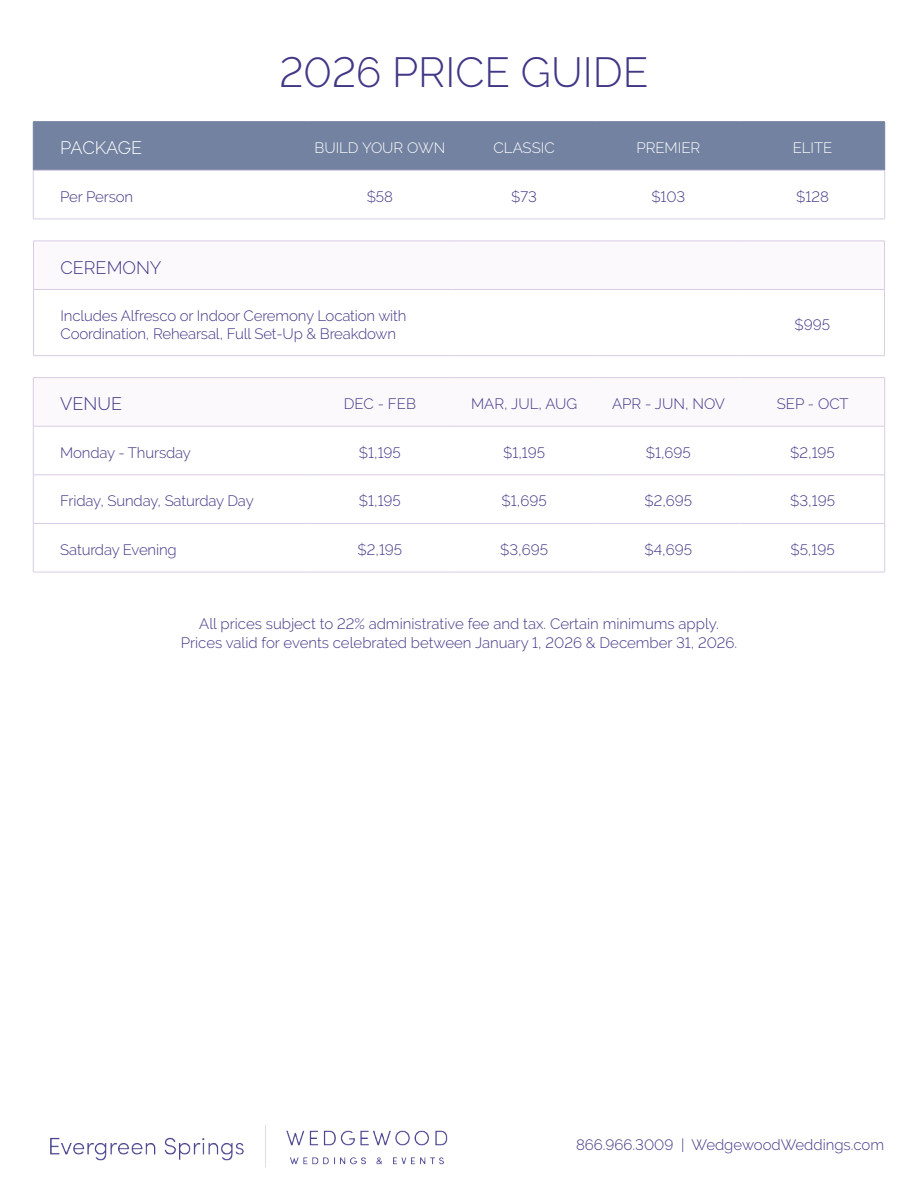
<style>
.page{position:relative;width:918px;height:1188px;background:#fff}
.page>*{position:absolute;margin:0;border:0;box-sizing:border-box;transform-origin:0 0}
.t1{font:300 42px "Raleway";color:#403786}
.t2{font:300 18px "Raleway";color:#403786}
.t3{font:300 18px "Raleway";letter-spacing:-.025em;color:#fff}
.t4{font:300 15px/18px "Raleway";letter-spacing:-.005em;color:#403786}
.t5{font:300 15px "Raleway";color:#fff}
</style>
<div class="page">
<svg style="left:33px;top:218px;width:852px;height:354px"></svg>
<div style="left:34px;top:122px;width:850px;height:48px;background:#7282a0"></div>
<hr style="left:33px;top:170px;width:275px;height:1px;background:#d8cce4">
<hr style="left:308px;top:170px;width:144px;height:1px;background:#d8cce4">
<hr style="left:452px;top:170px;width:144px;height:1px;background:#d8cce4">
<hr style="left:596px;top:170px;width:144px;height:1px;background:#d8cce4">
<hr style="left:740px;top:170px;width:145px;height:1px;background:#d8cce4">
<hr style="left:33px;top:170px;width:1px;height:49px;background:#d8cce4">
<hr style="left:884px;top:170px;width:1px;height:49px;background:#d8cce4">
<hr style="left:33px;top:219px;width:275px;height:1px;background:#d8cce4">
<hr style="left:308px;top:219px;width:144px;height:1px;background:#d8cce4">
<hr style="left:452px;top:219px;width:144px;height:1px;background:#d8cce4">
<hr style="left:596px;top:219px;width:144px;height:1px;background:#d8cce4">
<hr style="left:740px;top:219px;width:145px;height:1px;background:#d8cce4">
<hr style="left:33px;top:121px;width:275px;height:1px;background:#7282a0">
<hr style="left:33px;top:122px;width:1px;height:48px;background:#7282a0">
<hr style="left:308px;top:121px;width:144px;height:1px;background:#7282a0">
<hr style="left:452px;top:121px;width:144px;height:1px;background:#7282a0">
<hr style="left:596px;top:121px;width:144px;height:1px;background:#7282a0">
<hr style="left:740px;top:121px;width:145px;height:1px;background:#7282a0">
<hr style="left:884px;top:122px;width:1px;height:48px;background:#7282a0">
<svg style="left:34px;top:242px;width:850px;height:47px"></svg>
<hr style="left:33px;top:289px;width:419px;height:1px;background:#d8cce4">
<hr style="left:452px;top:289px;width:144px;height:1px;background:#d8cce4">
<hr style="left:596px;top:289px;width:144px;height:1px;background:#d8cce4">
<hr style="left:740px;top:289px;width:145px;height:1px;background:#d8cce4">
<hr style="left:33px;top:241px;width:419px;height:1px;background:#d8cce4">
<hr style="left:33px;top:241px;width:1px;height:48px;background:#d8cce4">
<hr style="left:452px;top:241px;width:144px;height:1px;background:#d8cce4">
<hr style="left:596px;top:241px;width:144px;height:1px;background:#d8cce4">
<hr style="left:740px;top:241px;width:145px;height:1px;background:#d8cce4">
<hr style="left:884px;top:241px;width:1px;height:48px;background:#d8cce4">
<hr style="left:33px;top:290px;width:1px;height:65px;background:#d8cce4">
<hr style="left:884px;top:290px;width:1px;height:65px;background:#d8cce4">
<hr style="left:33px;top:355px;width:419px;height:1px;background:#d8cce4">
<hr style="left:452px;top:355px;width:144px;height:1px;background:#d8cce4">
<hr style="left:596px;top:355px;width:144px;height:1px;background:#d8cce4">
<hr style="left:740px;top:355px;width:145px;height:1px;background:#d8cce4">
<svg style="left:34px;top:378px;width:850px;height:48px"></svg>
<hr style="left:33px;top:426px;width:1px;height:49px;background:#d8cce4">
<hr style="left:884px;top:426px;width:1px;height:49px;background:#d8cce4">
<hr style="left:33px;top:475px;width:1px;height:48px;background:#d8cce4">
<hr style="left:884px;top:475px;width:1px;height:48px;background:#d8cce4">
<hr style="left:33px;top:524px;width:1px;height:48px;background:#d8cce4">
<hr style="left:884px;top:524px;width:1px;height:48px;background:#d8cce4">
<hr style="left:33px;top:572px;width:275px;height:1px;background:#d8cce4">
<hr style="left:33px;top:475px;width:275px;height:1px;background:#d8cce4">
<hr style="left:33px;top:523px;width:275px;height:1px;background:#d8cce4">
<hr style="left:308px;top:572px;width:144px;height:1px;background:#d8cce4">
<hr style="left:452px;top:572px;width:144px;height:1px;background:#d8cce4">
<hr style="left:596px;top:572px;width:144px;height:1px;background:#d8cce4">
<hr style="left:740px;top:572px;width:145px;height:1px;background:#d8cce4">
<hr style="left:33px;top:377px;width:275px;height:1px;background:#d8cce4">
<hr style="left:33px;top:378px;width:1px;height:48px;background:#d8cce4">
<hr style="left:308px;top:377px;width:144px;height:1px;background:#d8cce4">
<hr style="left:452px;top:377px;width:144px;height:1px;background:#d8cce4">
<hr style="left:596px;top:377px;width:144px;height:1px;background:#d8cce4">
<hr style="left:740px;top:377px;width:145px;height:1px;background:#d8cce4">
<hr style="left:884px;top:378px;width:1px;height:48px;background:#d8cce4">
<hr style="left:33px;top:426px;width:275px;height:1px;background:#d8cce4">
<hr style="left:308px;top:426px;width:144px;height:1px;background:#d8cce4">
<hr style="left:452px;top:426px;width:144px;height:1px;background:#d8cce4">
<hr style="left:596px;top:426px;width:144px;height:1px;background:#d8cce4">
<hr style="left:740px;top:426px;width:145px;height:1px;background:#d8cce4">
<hr style="left:308px;top:475px;width:144px;height:1px;background:#d8cce4">
<hr style="left:452px;top:475px;width:144px;height:1px;background:#d8cce4">
<hr style="left:596px;top:475px;width:144px;height:1px;background:#d8cce4">
<hr style="left:740px;top:475px;width:145px;height:1px;background:#d8cce4">
<hr style="left:308px;top:523px;width:144px;height:1px;background:#d8cce4">
<hr style="left:452px;top:523px;width:144px;height:1px;background:#d8cce4">
<hr style="left:596px;top:523px;width:144px;height:1px;background:#d8cce4">
<hr style="left:740px;top:523px;width:145px;height:1px;background:#d8cce4">
<img style="left:50px;top:1125px;width:398px;height:43px">
<h1 class="t1" style="left:279px;top:47px;width:370px">2026 PRICE GUIDE</h1>
<p class="t3" style="left:60px;top:138px;width:83px">PACKAGE</p>
<p class="t5" style="left:314px;top:139px;width:132px">BUILD YOUR OWN</p>
<p class="t5" style="left:494px;top:139px;width:63px">CLASSIC</p>
<p class="t5" style="left:636px;top:139px;width:65px">PREMIER</p>
<p class="t5" style="left:793px;top:139px;width:41px">ELITE</p>
<p class="t4" style="left:60px;top:187px;width:74px">Per Person</p>
<p class="t4" style="left:367px;top:187px;width:28px">$58</p>
<p class="t4" style="left:511px;top:187px;width:27px">$73</p>
<p class="t4" style="left:651px;top:187px;width:35px">$103</p>
<p class="t4" style="left:796px;top:187px;width:34px">$128</p>
<p class="t2" style="left:61px;top:257px;width:103px">CEREMONY</p>
<p class="t4" style="left:61px;top:306px;width:348px">Includes Alfresco or Indoor Ceremony Location with<br>Coordination, Rehearsal, Full Set-Up &amp; Breakdown</p>
<p class="t4" style="left:795px;top:315px;width:37px">$995</p>
<p class="t2" style="left:60px;top:394px;width:63px">VENUE</p>
<p class="t4" style="left:344px;top:395px;width:74px">DEC - FEB</p>
<p class="t4" style="left:471px;top:395px;width:108px">MAR, JUL, AUG</p>
<p class="t4" style="left:612px;top:395px;width:115px">APR - JUN, NOV</p>
<p class="t4" style="left:777px;top:395px;width:73px">SEP - OCT</p>
<p class="t4" style="left:60px;top:443px;width:132px">Monday - Thursday</p>
<p class="t4" style="left:359px;top:443px;width:43px">$1,195</p>
<p class="t4" style="left:503px;top:443px;width:43px">$1,195</p>
<p class="t4" style="left:646px;top:443px;width:47px">$1,695</p>
<p class="t4" style="left:790px;top:443px;width:46px">$2,195</p>
<p class="t4" style="left:60px;top:492px;width:195px">Friday, Sunday, Saturday Day</p>
<p class="t4" style="left:359px;top:492px;width:43px">$1,195</p>
<p class="t4" style="left:502px;top:492px;width:47px">$1,695</p>
<p class="t4" style="left:644px;top:492px;width:49px">$2,695</p>
<p class="t4" style="left:790px;top:492px;width:46px">$3,195</p>
<p class="t4" style="left:60px;top:540px;width:118px">Saturday Evening</p>
<p class="t4" style="left:358px;top:540px;width:46px">$2,195</p>
<p class="t4" style="left:500px;top:540px;width:49px">$3,695</p>
<p class="t4" style="left:645px;top:540px;width:49px">$4,695</p>
<p class="t4" style="left:790px;top:540px;width:46px">$5,195</p>
<p class="t4" style="left:181px;top:614px;width:558px;line-height:19.5px;text-align:center">All prices subject to 22% administrative fee and tax. Certain minimums apply.<br>Prices valid for events celebrated between January 1, 2026 &amp; December 31, 2026.</p>
<p class="t4" style="left:576px;top:1136px;width:310px">866.966.3009 | WedgewoodWeddings.com</p>
</div>
